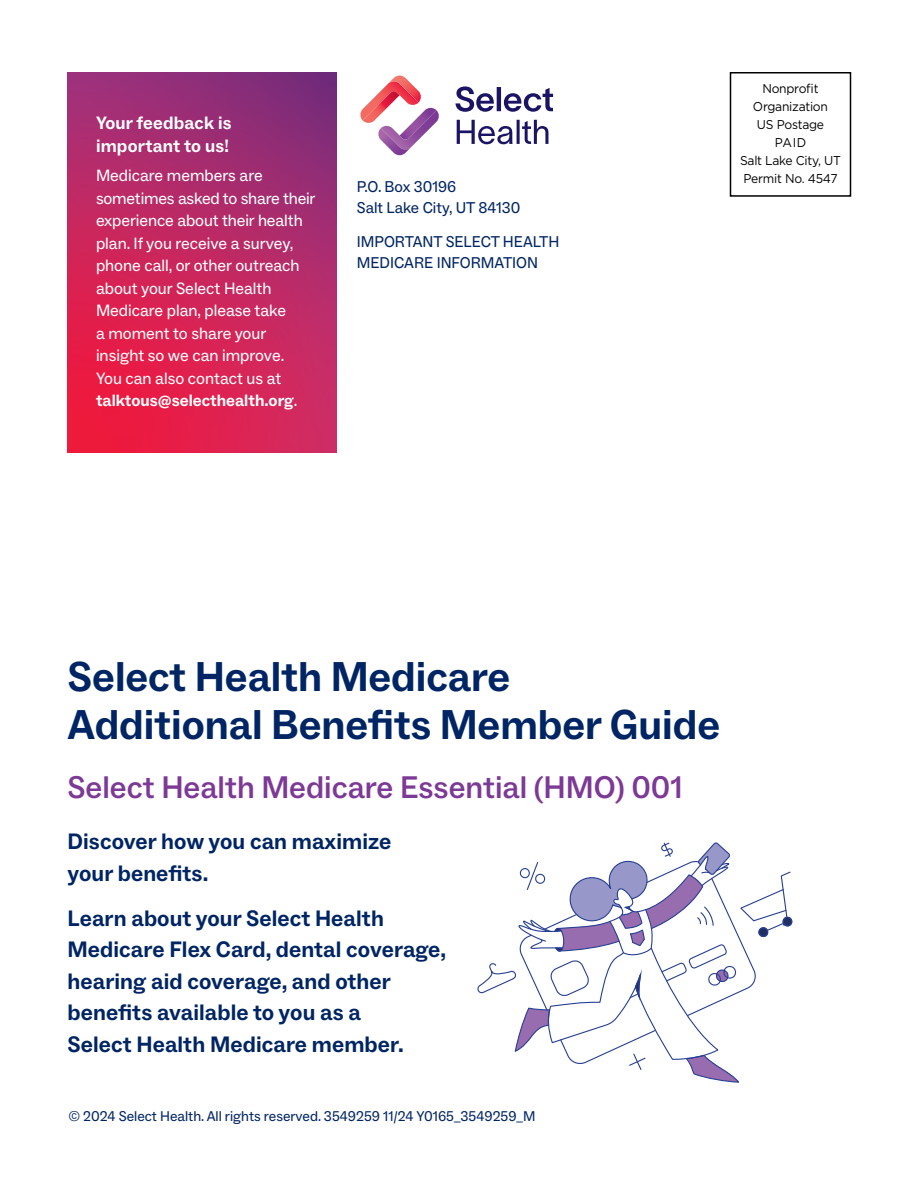
<style>
.page{position:relative;width:918px;height:1188px;background:#fff}
.page>*{position:absolute;margin:0;border:0;box-sizing:border-box;transform-origin:0 0}
.t1{font:700 42px/48px "ABC Social";color:#002564}
.t2{font:500 31.5px "ABC Social";color:#7c3996}
.t3{font:700 22.5px/31.5px "ABC Social";letter-spacing:.005em;color:#002564}
.t4{font:700 18px/22.5px "ABC Social";letter-spacing:.01em;color:#fff}
.t5{font:16.5px/22.5px "ABC Social";color:#fff}
.t6{font:15.75px "ABC Social";color:#002564}
.t7{font:14.25px "ABC Social";color:#002564}
.t8{font:12.75px/18px "Gotham";letter-spacing:-.02em;color:#000;text-align:center;scale:.95 1}
.s1{font-weight:700}
</style>
<div class="page">
<svg style="left:68px;top:72px;width:269px;height:381px;background:#be2761"></svg>
<div style="left:730px;top:72px;width:121px;height:125px;border:2px solid #000"></div>
<svg style="left:455px;top:86px;width:98px;height:26px"></svg>
<svg style="left:457px;top:120px;width:91px;height:24px"></svg>
<svg style="left:360px;top:76px;width:79px;height:80px"></svg>
<svg style="left:477px;top:842px;width:315px;height:241px"></svg>
<h4 class="t4" style="left:96px;top:112px;width:137px">Your feedback is important to us!</h4>
<p class="t5" style="left:96px;top:164px;width:168px">Medicare members are</p>
<p class="t5" style="left:96px;top:187px;width:221px">sometimes asked to share their</p>
<p class="t5" style="left:96px;top:209px;width:208px">experience about their health plan. If you receive a survey,</p>
<p class="t6" style="left:357px;top:177px;width:101px">P.O. Box 30196</p>
<p class="t6" style="left:357px;top:198px;width:165px">Salt Lake City, UT 84130</p>
<p class="t6" style="left:357px;top:232px;width:204px">IMPORTANT SELECT HEALTH</p>
<p class="t5" style="left:96px;top:254px;width:205px">phone call, or other outreach</p>
<p class="t6" style="left:357px;top:253px;width:183px">MEDICARE INFORMATION</p>
<p class="t5" style="left:96px;top:277px;width:203px">about your Select Health<br>Medicare plan, please take a moment to share your insight so we can improve.<br>You can also contact us at <span class="s1">talktous@selecthealth.org</span>.</p>
<p class="t8" style="left:740px;top:79px;width:108px">Nonproft<br>Organization<br>US Postage<br>PAID<br>Salt Lake City, UT<br>Permit No. 4547</p>
<h1 class="t1" style="left:68px;top:654px;width:654px">Select Health Medicare<br>Additional Benefts Member Guide</h1>
<h1 class="t2" style="left:68px;top:768px;width:617px">Select Health Medicare Essential (HMO) 001</h1>
<p class="t3" style="left:68px;top:827px;width:325px">Discover how you can maximize your benefts.</p>
<h3 class="t3" style="left:68px;top:903px;width:380px">Learn about your Select Health<br>Medicare Flex Card, dental coverage, hearing aid coverage, and other benefts available to you as a<br>Select Health Medicare member.</h3>
<p class="t7" style="left:68px;top:1107px;width:469px">© 2024 Select Health. All rights reserved. 3549259 11/24 Y0165_3549259_M</p>
</div>
